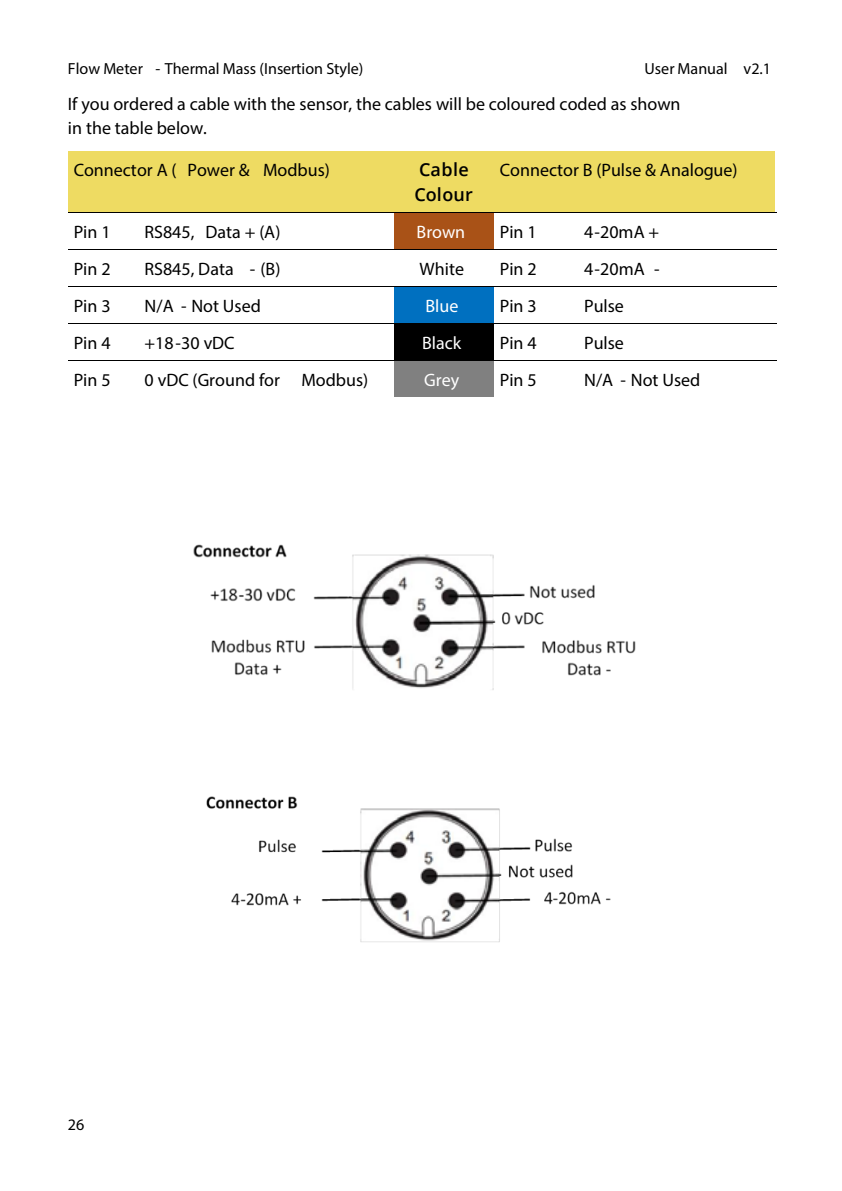
<style>
.page{position:relative;width:842px;height:1191px;background:#fff}
.page>*{position:absolute;margin:0;border:0;box-sizing:border-box;transform-origin:0 0}
.t1{font:18px/24.6px "Myriad Pro";color:#000}
.t2{font:18px "Myriad Pro";color:#fff}
.t3{font:600 18px/24.4px "Open Sans";letter-spacing:.015em;color:#000}
.t4{font:16px "Myriad Pro";color:#000}
</style>
<div class="page">
<div style="left:68px;top:151px;width:326px;height:61px;background:#eedb62"></div>
<div style="left:394px;top:151px;width:100px;height:61px;background:#eedb62"></div>
<div style="left:494px;top:151px;width:280px;height:61px;background:#eedb62"></div>
<div style="left:394px;top:213px;width:100px;height:36px;background:#a95217"></div>
<hr style="left:68px;top:212px;width:71px;height:1px;background:#000">
<hr style="left:140px;top:212px;width:254px;height:1px;background:#000">
<hr style="left:395px;top:212px;width:99px;height:1px;background:#000">
<hr style="left:495px;top:212px;width:83px;height:1px;background:#000">
<hr style="left:579px;top:212px;width:195px;height:1px;background:#000">
<hr style="left:68px;top:249px;width:71px;height:1px;background:#000">
<hr style="left:140px;top:249px;width:254px;height:1px;background:#000">
<hr style="left:395px;top:249px;width:99px;height:1px;background:#000">
<hr style="left:495px;top:249px;width:83px;height:1px;background:#000">
<hr style="left:579px;top:249px;width:198px;height:1px;background:#000">
<div style="left:394px;top:287px;width:100px;height:36px;background:#0070c0"></div>
<hr style="left:68px;top:286px;width:71px;height:1px;background:#000">
<hr style="left:140px;top:286px;width:254px;height:1px;background:#000">
<hr style="left:395px;top:286px;width:99px;height:1px;background:#000">
<hr style="left:495px;top:286px;width:83px;height:1px;background:#000">
<hr style="left:579px;top:286px;width:198px;height:1px;background:#000">
<div style="left:394px;top:324px;width:100px;height:36px;background:#000"></div>
<hr style="left:68px;top:323px;width:71px;height:1px;background:#000">
<hr style="left:140px;top:323px;width:254px;height:1px;background:#000">
<hr style="left:395px;top:323px;width:99px;height:1px;background:#000">
<hr style="left:495px;top:323px;width:83px;height:1px;background:#000">
<hr style="left:579px;top:323px;width:198px;height:1px;background:#000">
<div style="left:394px;top:361px;width:100px;height:36px;background:#808080"></div>
<hr style="left:68px;top:360px;width:71px;height:1px;background:#000">
<hr style="left:140px;top:360px;width:254px;height:1px;background:#000">
<hr style="left:395px;top:360px;width:99px;height:1px;background:#000">
<hr style="left:495px;top:360px;width:83px;height:1px;background:#000">
<hr style="left:579px;top:360px;width:198px;height:1px;background:#000">
<img style="left:206px;top:796px;width:405px;height:146px">
<img style="left:193px;top:544px;width:443px;height:146px">
<p class="t4" style="left:68px;top:58px;width:297px">Flow Meter - Thermal Mass (Insertion Style)</p>
<p class="t4" style="left:644px;top:58px;width:128px">User Manual v2.1</p>
<p class="t1" style="left:68px;top:91px;width:614px">If you ordered a cable with the sensor, the cables will be coloured coded as shown in the table below.</p>
<p class="t1" style="left:74px;top:158px;width:258px">Connector A ( Power &amp; Modbus)</p>
<p class="t3" style="left:414px;top:157px;width:60px">Cable<br>Colour</p>
<p class="t1" style="left:500px;top:158px;width:239px">Connector B (Pulse &amp; Analogue)</p>
<p class="t1" style="left:74px;top:219px;width:38px">Pin 1</p>
<p class="t1" style="left:145px;top:219px;width:137px">RS845, Data + (A)</p>
<p class="t2" style="left:416px;top:221px;width:50px">Brown</p>
<p class="t1" style="left:500px;top:219px;width:38px">Pin 1</p>
<p class="t1" style="left:584px;top:219px;width:77px">4-20mA +</p>
<p class="t1" style="left:74px;top:256px;width:38px">Pin 2</p>
<p class="t1" style="left:145px;top:256px;width:137px">RS845, Data - (B)</p>
<p class="t1" style="left:420px;top:256px;width:46px">White</p>
<p class="t1" style="left:500px;top:256px;width:38px">Pin 2</p>
<p class="t1" style="left:584px;top:256px;width:77px">4-20mA -</p>
<p class="t1" style="left:74px;top:293px;width:38px">Pin 3</p>
<p class="t1" style="left:145px;top:293px;width:118px">N/A - Not Used</p>
<p class="t2" style="left:425px;top:295px;width:35px">Blue</p>
<p class="t1" style="left:500px;top:293px;width:38px">Pin 3</p>
<p class="t1" style="left:584px;top:293px;width:41px">Pulse</p>
<p class="t1" style="left:74px;top:330px;width:38px">Pin 4</p>
<p class="t1" style="left:145px;top:330px;width:92px">+18-30 vDC</p>
<p class="t2" style="left:422px;top:331px;width:41px">Black</p>
<p class="t1" style="left:500px;top:330px;width:38px">Pin 4</p>
<p class="t1" style="left:584px;top:330px;width:41px">Pulse</p>
<p class="t1" style="left:74px;top:367px;width:38px">Pin 5</p>
<p class="t1" style="left:145px;top:367px;width:225px">0 vDC (Ground for Modbus)</p>
<p class="t2" style="left:424px;top:368px;width:37px">Grey</p>
<p class="t1" style="left:500px;top:367px;width:38px">Pin 5</p>
<p class="t1" style="left:584px;top:367px;width:118px">N/A - Not Used</p>
<p class="t4" style="left:68px;top:1114px;width:18px">26</p>
</div>
